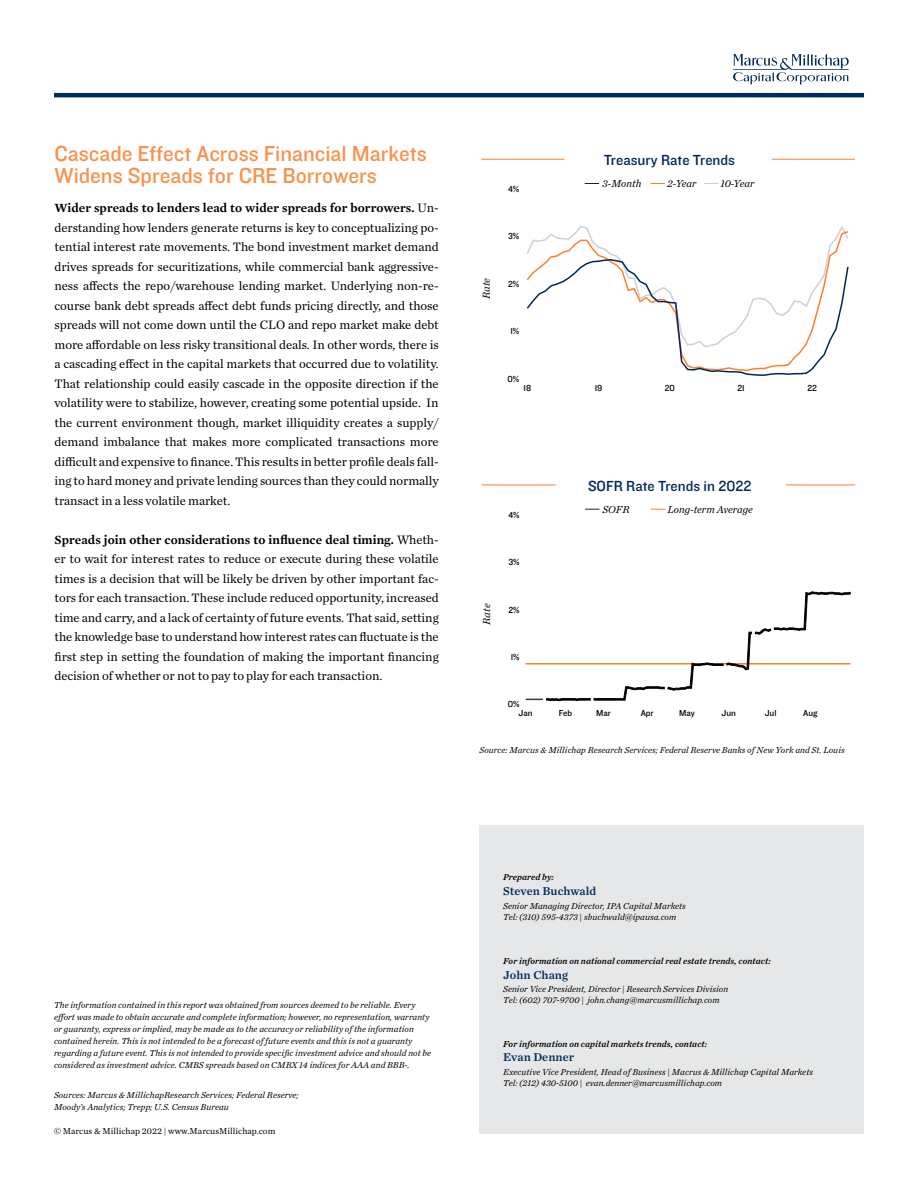
<style>
.page{position:relative;width:918px;height:1188px;background:#fff}
.page>*{position:absolute;margin:0;border:0;box-sizing:border-box;transform-origin:0 0}
.t1{font:22.5px/22.5px "Knockout 31 Junior Middlewt";color:#f7934e}
.t2{font:15.15px "Knockout 31 Junior Middlewt";color:#002856}
.t3{font:12.75px/19.5px "Chronicle Text G1";letter-spacing:-.005em;color:#000;text-align:justify}
.t4{font:600 12.75px "Mercury Text G1";letter-spacing:.005em;color:#000}
.t5{font:12px "Chronicle Text G1 Semi";letter-spacing:.005em;color:#002d5b}
.t6{font:italic 10.65px "Chronicle Text G1";color:#000}
.t7{font:9.15px "Knockout 31 Junior Middlewt";color:#000}
.t8{font:italic 9px/12px "Chronicle Text G1";letter-spacing:.005em;color:#000}
.t9{font:italic 9px "Chronicle Text G1 Semi";letter-spacing:.005em;color:#000}
.t10{font:9px "Chronicle Text G1";letter-spacing:.005em;color:#000}
.s1{font-family:"Chronicle Text G1";font-weight:400}
</style>
<div class="page">
<div style="left:479px;top:825px;width:385px;height:309px;background:#e6e7e8"></div>
<svg style="left:733px;top:54px;width:116px;height:30px"></svg>
<hr style="left:54px;top:93px;width:810px;height:4px;background:#002d5b">
<hr style="left:481px;top:159px;width:83px;height:1px;background:#ff7f30">
<hr style="left:772px;top:159px;width:83px;height:1px;background:#ff7f30">
<svg style="left:527px;top:226px;width:322px;height:150px"></svg>
<svg style="left:585px;top:183px;width:14px;height:1px"></svg>
<svg style="left:651px;top:183px;width:14px;height:1px"></svg>
<svg style="left:704px;top:183px;width:15px;height:1px"></svg>
<hr style="left:482px;top:485px;width:74px;height:1px;background:#ff7f30">
<hr style="left:786px;top:485px;width:69px;height:1px;background:#ff7f30">
<svg style="left:526px;top:591px;width:325px;height:110px"></svg>
<svg style="left:585px;top:509px;width:14px;height:1px"></svg>
<svg style="left:651px;top:509px;width:14px;height:1px"></svg>
<h1 class="t1" style="left:55px;top:141px;width:374px">Cascade Effect Across Financial Markets<br>Widens Spreads for CRE Borrowers</h1>
<p class="t4" style="left:55px;top:198px;width:386px">Wider spreads to lenders lead to wider spreads for borrowers. <span class="s1">Un-</span></p>
<p class="t3" style="left:55px;top:217px;width:386px">derstanding how lenders generate returns is key to conceptualizing po&shy;tential interest rate movements. The bond investment market demand drives spreads for securitizations, while commercial bank aggressive&shy;ness affects the repo/warehouse lending market. Underlying non-re&shy;course bank debt spreads affect debt funds pricing directly, and those spreads will not come down until the CLO and repo market make debt more affordable on less risky transitional deals. In other words, there is a cascading effect in the capital markets that occurred due to volatility.<br>That relationship could easily cascade in the opposite direction if the volatility were to stabilize, however, creating some potential upside. In the current environment though, market illiquidity creates a supply/ demand imbalance that makes more complicated transactions more difficult and expensive to finance. This results in better profile deals fall&shy;ing to hard money and private lending sources than they could normally transact in a less volatile market.</p>
<p class="t4" style="left:55px;top:530px;width:386px">Spreads join other considerations to influence deal timing. <span class="s1">Wheth-</span></p>
<p class="t3" style="left:55px;top:548px;width:386px">er to wait for interest rates to reduce or execute during these volatile times is a decision that will be likely be driven by other important fac&shy;tors for each transaction. These include reduced opportunity, increased time and carry, and a lack of certainty of future events. That said, setting the knowledge base to understand how interest rates can fluctuate is the first step in setting the foundation of making the important financing decision of whether or not to pay to play for each transaction.</p>
<p class="t6" style="left:478px;top:299px;width:22px;rotate:-90deg">Rate</p>
<p class="t7" style="left:508px;top:183px;width:13px">4%</p>
<p class="t7" style="left:508px;top:230px;width:13px">3%</p>
<p class="t7" style="left:508px;top:278px;width:13px">2%</p>
<p class="t7" style="left:510px;top:325px;width:10px">1%</p>
<p class="t7" style="left:508px;top:372px;width:13px">0%</p>
<p class="t2" style="left:604px;top:150px;width:133px">Treasury Rate Trends</p>
<p class="t6" style="left:602px;top:175px;width:41px">3-Month</p>
<p class="t6" style="left:667px;top:175px;width:31px">2-Year</p>
<p class="t6" style="left:720px;top:176px;width:36px">10-Year</p>
<p class="t7" style="left:524px;top:381px;width:9px">18</p>
<p class="t7" style="left:595px;top:381px;width:9px">19</p>
<p class="t7" style="left:665px;top:381px;width:12px">20</p>
<p class="t7" style="left:737px;top:381px;width:9px">21</p>
<p class="t7" style="left:807px;top:381px;width:11px">22</p>
<p class="t6" style="left:478px;top:625px;width:22px;rotate:-90deg">Rate</p>
<p class="t7" style="left:509px;top:508px;width:13px">4%</p>
<p class="t7" style="left:509px;top:556px;width:13px">3%</p>
<p class="t7" style="left:509px;top:603px;width:13px">2%</p>
<p class="t7" style="left:511px;top:651px;width:10px">1%</p>
<p class="t7" style="left:508px;top:698px;width:13px">0%</p>
<p class="t2" style="left:588px;top:475px;width:165px">SOFR Rate Trends in 2022</p>
<p class="t6" style="left:603px;top:501px;width:28px">SOFR</p>
<p class="t6" style="left:668px;top:501px;width:87px">Long-term Average</p>
<p class="t7" style="left:519px;top:707px;width:16px">Jan</p>
<p class="t7" style="left:559px;top:707px;width:15px">Feb</p>
<p class="t7" style="left:596px;top:707px;width:16px">Mar</p>
<p class="t7" style="left:641px;top:707px;width:14px">Apr</p>
<p class="t7" style="left:679px;top:707px;width:17px">May</p>
<p class="t7" style="left:722px;top:707px;width:16px">Jun</p>
<p class="t7" style="left:765px;top:707px;width:13px">Jul</p>
<p class="t7" style="left:803px;top:707px;width:16px">Aug</p>
<p class="t8" style="left:480px;top:743px;width:367px">Source: Marcus &amp; Millichap Research Services; Federal Reserve Banks of New York and St. Louis</p>
<p class="t8" style="left:54px;top:998px;width:379px">The information contained in this report was obtained from sources deemed to be reliable. Every effort was made to obtain accurate and complete information; however, no representation, warranty or guaranty, express or implied, may be made as to the accuracy or reliability of the information contained herein. This is not intended to be a forecast of future events and this is not a guaranty regarding a future event. This is not intended to provide specific investment advice and should not be considered as investment advice. CMBS spreads based on CMBX 14 indices for AAA and BBB-.</p>
<p class="t8" style="left:54px;top:1088px;width:246px">Sources: Marcus &amp; MillichapResearch Services; Federal Reserve;<br>Moody’s Analytics; Trepp; U.S. Census Bureau</p>
<p class="t10" style="left:54px;top:1124px;width:223px">© Marcus &amp; Millichap 2022 | www.MarcusMillichap.com</p>
<p class="t9" style="left:503px;top:870px;width:52px">Prepared by:</p>
<p class="t5" style="left:503px;top:882px;width:95px">Steven Buchwald</p>
<p class="t8" style="left:503px;top:900px;width:184px;line-height:10.8px">Senior Managing Director, IPA Capital Markets<br>Tel: (310) 595-4373 | sbuchwald@ipausa.com</p>
<p class="t9" style="left:503px;top:954px;width:269px">For information on national commercial real estate trends, contact:</p>
<p class="t5" style="left:503px;top:965px;width:66px">John Chang</p>
<p class="t8" style="left:503px;top:983px;width:226px;line-height:10.8px">Senior Vice President, Director | Research Services Division<br>Tel: (602) 707-9700 | john.chang@marcusmillichap.com</p>
<p class="t9" style="left:503px;top:1037px;width:206px">For information on capital markets trends, contact:</p>
<p class="t5" style="left:503px;top:1048px;width:73px">Evan Denner</p>
<p class="t8" style="left:503px;top:1066px;width:311px;line-height:10.8px">Executive Vice President, Head of Business | Macrus &amp; Millichap Capital Markets<br>Tel: (212) 430-5100 | evan.denner@marcusmillichap.com</p>
</div>
